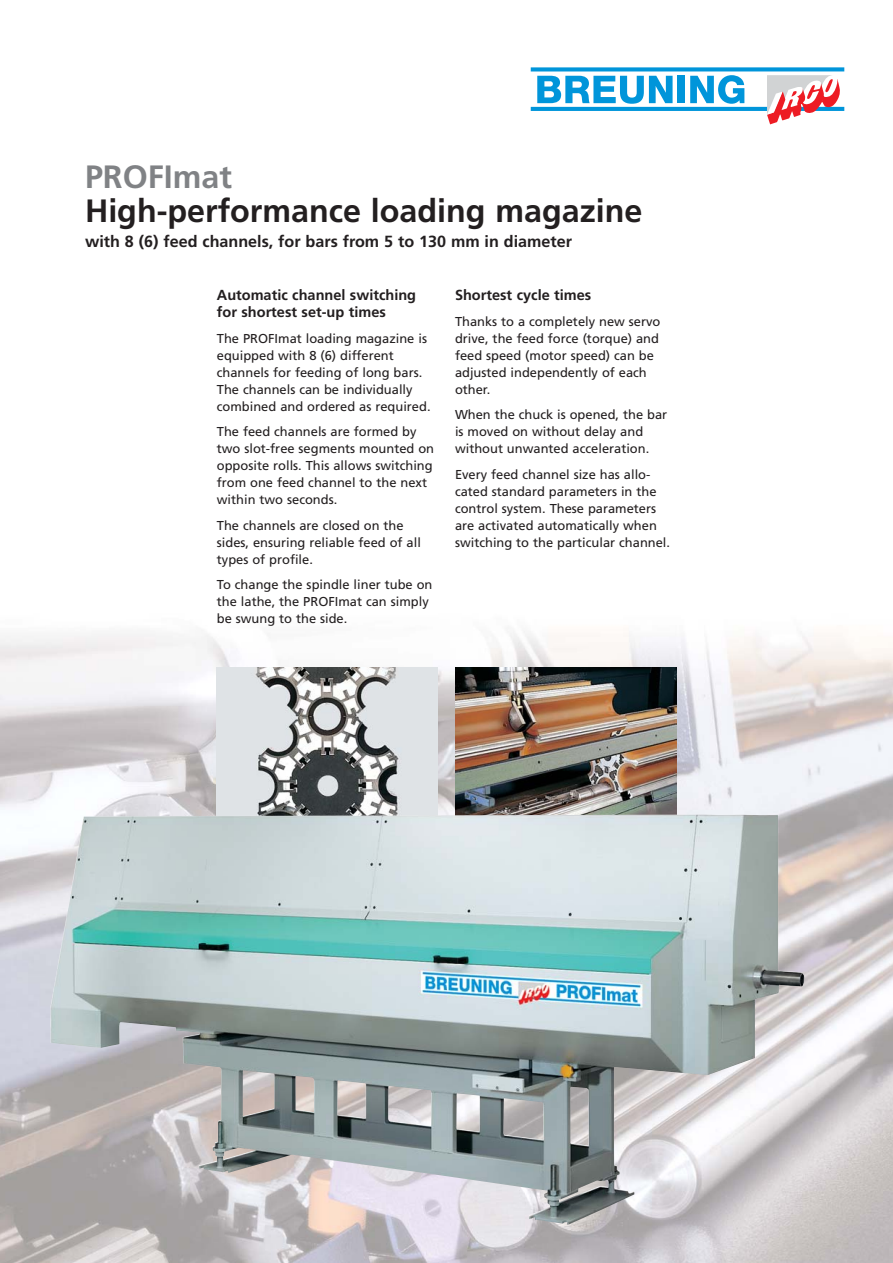
<style>
.page{position:relative;width:893px;height:1263px;background:#fff}
.page>*{position:absolute;margin:0;border:0;box-sizing:border-box;transform-origin:0 0}
.t1{font:700 32.25px "Frutiger";color:#231f20}
.t2{font:700 32.25px "Frutiger";color:#808285}
.t3{font:700 16.2px "Frutiger";color:#231f20}
.t4{font:700 14.55px/17px "Frutiger";color:#231f20}
.t5{font:12.9px/17px "Frutiger";color:#231f20}
</style>
<div class="page">
<img style="left:0;top:631px;width:893px;height:632px">
<div style="left:526px;top:65px;width:323px;height:49px;background:#fff;border:10px solid #fff"></div>
<svg style="left:531px;top:67px;width:313px;height:4px"></svg>
<svg style="left:537px;top:76px;width:136px;height:28px"></svg>
<div style="left:678px;top:76px;width:7px;height:27px;background:#0095da"></div>
<svg style="left:690px;top:75px;width:54px;height:29px"></svg>
<hr style="left:531px;top:107px;width:313px;height:4px;background:#0095da">
<svg style="left:767px;top:75px;width:74px;height:49px"></svg>
<img style="left:455px;top:668px;width:221px;height:146px">
<img style="left:217px;top:668px;width:221px;height:146px">
<img style="left:50px;top:814px;width:754px;height:410px">
<h1 class="t2" style="left:85px;top:164px;width:149px">PROFImat</h1>
<h1 class="t1" style="left:85px;top:198px;width:559px">High-performance loading magazine</h1>
<p class="t3" style="left:85px;top:235px;width:489px">with 8 (6) feed channels, for bars from 5 to 130 mm in diameter</p>
<p class="t4" style="left:217px;top:288px;width:201px">Automatic channel switching for shortest set-up times</p>
<p class="t5" style="left:217px;top:331px;width:215px">The PROFImat loading magazine is equipped with 8 (6) different channels for feeding of long bars.<br>The channels can be individually combined and ordered as required.</p>
<p class="t5" style="left:217px;top:424px;width:219px">The feed channels are formed by two slot-free segments mounted on opposite rolls. This allows switching from one feed channel to the next within two seconds.</p>
<p class="t5" style="left:217px;top:518px;width:206px">The channels are closed on the sides, ensuring reliable feed of all types of profile.</p>
<p class="t5" style="left:217px;top:577px;width:217px">To change the spindle liner tube on the lathe, the PROFImat can simply be swung to the side.</p>
<p class="t4" style="left:455px;top:288px;width:138px">Shortest cycle times</p>
<p class="t5" style="left:455px;top:314px;width:207px">Thanks to a completely new servo drive, the feed force (torque) and feed speed (motor speed) can be adjusted independently of each other.</p>
<p class="t5" style="left:455px;top:407px;width:214px">When the chuck is opened, the bar is moved on without delay and without unwanted acceleration.</p>
<p class="t5" style="left:455px;top:467px;width:217px">Every feed channel size has allo&shy;cated standard parameters in the control system. These parameters are activated automatically when switching to the particular channel.</p>
</div>
